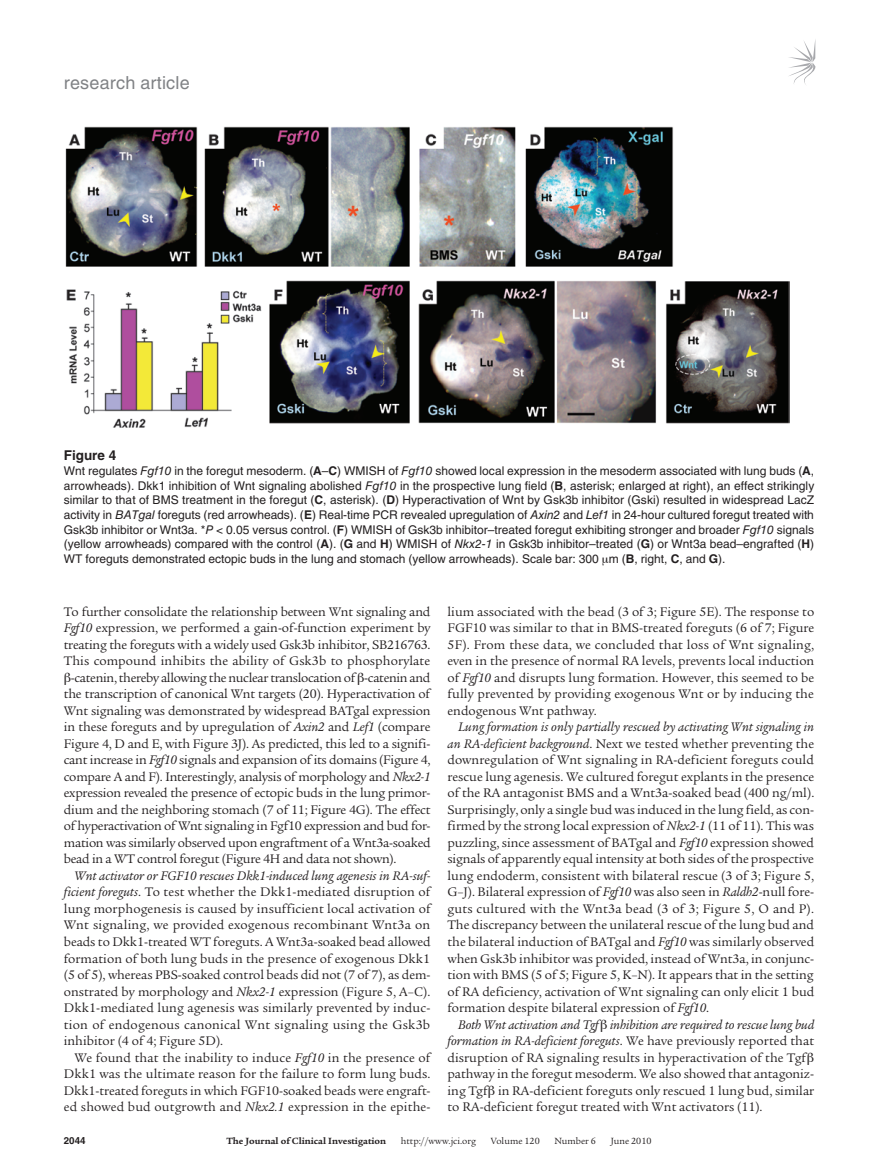
<style>
.page{position:relative;width:878px;height:1174px;background:#fff}
.page>*{position:absolute;margin:0;border:0;box-sizing:border-box;transform-origin:0 0}
.t1{font:18px "Helvetica LT Std";letter-spacing:.01em;color:#808285}
.t2{font:13.5px/16.5px "Legacy Serif Std";letter-spacing:-.01em;color:#231f20;text-align:justify}
.t3{font:700 13.5px "Helvetica LT Std";color:#231f20}
.t4{font:12px/14.7px "Helvetica LT Std";color:#231f20;text-align:justify}
.t5{font:9.75px "Legacy Serif Std";color:#231f20}
.t6{font:700 9.75px "Legacy Serif Std";color:#231f20}
.t7{font:700 9.75px "Helvetica LT Std";color:#231f20}
.s1{font-style:italic}
.s2{font-weight:700}
</style>
<div class="page">
<svg style="left:789px;top:41px;width:26px;height:44px"></svg>
<img style="left:65px;top:126px;width:724px;height:302px">
<h1 class="t1" style="left:64px;top:72px;width:127px">research article</h1>
<p class="t3" style="left:64px;top:447px;width:54px">Figure 4</p>
<p class="t4" style="left:64px;top:463px;width:752px">Wnt regulates <span class="s1">Fgf10</span> in the foregut mesoderm. (<span class="s2">A</span>–<span class="s2">C</span>) WMISH of <span class="s1">Fgf10</span> showed local expression in the mesoderm associated with lung buds (<span class="s2">A</span>, arrowheads). Dkk1 inhibition of Wnt signaling abolished <span class="s1">Fgf10</span> in the prospective lung field (<span class="s2">B</span>, asterisk; enlarged at right), an effect strikingly similar to that of BMS treatment in the foregut (<span class="s2">C</span>, asterisk). (<span class="s2">D</span>) Hyperactivation of Wnt by Gsk3b inhibitor (Gski) resulted in widespread LacZ activity in <span class="s1">BATgal</span> foreguts (red arrowheads). (<span class="s2">E</span>) Real-time PCR revealed upregulation of <span class="s1">Axin2</span> and <span class="s1">Lef1</span> in 24-hour cultured foregut treated with Gsk3b inhibitor or Wnt3a. *<span class="s1">P</span> &lt; 0.05 versus control. (<span class="s2">F</span>) WMISH of Gsk3b inhibitor–treated foregut exhibiting stronger and broader <span class="s1">Fgf10</span> signals (yellow arrowheads) compared with the control (<span class="s2">A</span>). (<span class="s2">G</span> and <span class="s2">H</span>) WMISH of <span class="s1">Nkx2-1</span> in Gsk3b inhibitor–treated (<span class="s2">G</span>) or Wnt3a bead–engrafted (<span class="s2">H</span>)<br>WT foreguts demonstrated ectopic buds in the lung and stomach (yellow arrowheads). Scale bar: 300 m (<span class="s2">B</span>, right, <span class="s2">C</span>, and <span class="s2">G</span>).</p>
<p class="t2" style="left:64px;top:603px;width:368px">To further consolidate the relationship between Wnt signaling and</p>
<p class="t2" style="left:64px;top:620px;width:368px"><span class="s1">Fgf10</span> expression, we performed a gain-of-function experiment by</p>
<p class="t2" style="left:64px;top:636px;width:368px">treating the foreguts with a widely used Gsk3b inhibitor, SB216763.</p>
<p class="t2" style="left:64px;top:653px;width:368px">This compound inhibits the ability of Gsk3b to phosphorylate</p>
<p class="t2" style="left:71px;top:669px;width:361px">-catenin, thereby allowing the nuclear translocation of -catenin and</p>
<p class="t2" style="left:64px;top:686px;width:368px">the transcription of canonical Wnt targets (20). Hyperactivation of</p>
<p class="t2" style="left:64px;top:702px;width:368px">Wnt signaling was demonstrated by widespread BATgal expression</p>
<p class="t2" style="left:64px;top:719px;width:368px">in these foreguts and by upregulation of <span class="s1">Axin2</span> and <span class="s1">Lef1</span> (compare</p>
<p class="t2" style="left:64px;top:735px;width:368px">Figure 4, D and E, with Figure 3J). As predicted, this led to a signifi-</p>
<p class="t2" style="left:64px;top:752px;width:368px">cant increase in <span class="s1">Fgf10</span> signals and expansion of its domains (Figure 4,</p>
<p class="t2" style="left:64px;top:768px;width:368px">compare A and F). Interestingly, analysis of morphology and <span class="s1">Nkx2-1</span></p>
<p class="t2" style="left:64px;top:785px;width:368px">expression revealed the presence of ectopic buds in the lung primor-</p>
<p class="t2" style="left:64px;top:801px;width:368px">dium and the neighboring stomach (7 of 11; Figure 4G). The effect</p>
<p class="t2" style="left:64px;top:818px;width:368px">of hyperactivation of Wnt signaling in Fgf10 expression and bud for-</p>
<p class="t2" style="left:64px;top:834px;width:368px">mation was similarly observed upon engraftment of a Wnt3a-soaked</p>
<p class="t2" style="left:64px;top:851px;width:334px">bead in a WT control foregut (Figure 4H and data not shown).</p>
<p class="t2" style="left:64px;top:867px;width:368px;text-indent:11px"><span class="s1">Wnt activator or FGF10 rescues Dkk1-induced lung agenesis in RA-suf&shy;ficient foreguts</span>. To test whether the Dkk1-mediated disruption of lung morphogenesis is caused by insufficient local activation of Wnt signaling, we provided exogenous recombinant Wnt3a on beads to Dkk1-treated WT foreguts. A Wnt3a-soaked bead allowed formation of both lung buds in the presence of exogenous Dkk1 (5 of 5), whereas PBS-soaked control beads did not (7 of 7), as dem&shy;onstrated by morphology and <span class="s1">Nkx2-1</span> expression (Figure 5, A–C).<br>Dkk1-mediated lung agenesis was similarly prevented by induc&shy;tion of endogenous canonical Wnt signaling using the Gsk3b inhibitor (4 of 4; Figure 5D).</p>
<p class="t2" style="left:64px;top:1049px;width:368px;text-indent:11px">We found that the inability to induce <span class="s1">Fgf10</span> in the presence of Dkk1 was the ultimate reason for the failure to form lung buds.<br>Dkk1-treated foreguts in which FGF10-soaked beads were engraft&shy;ed showed bud outgrowth and <span class="s1">Nkx2.1</span> expression in the epithe-</p>
<p class="t2" style="left:447px;top:603px;width:368px">lium associated with the bead (3 of 3; Figure 5E). The response to FGF10 was similar to that in BMS-treated foreguts (6 of 7; Figure 5F). From these data, we concluded that loss of Wnt signaling, even in the presence of normal RA levels, prevents local induction of <span class="s1">Fgf10</span> and disrupts lung formation. However, this seemed to be fully prevented by providing exogenous Wnt or by inducing the endogenous Wnt pathway.</p>
<p class="t2" style="left:447px;top:719px;width:368px;text-indent:11px"><span class="s1">Lung formation is only partially rescued by activating Wnt signaling in an RA-deficient background</span>. Next we tested whether preventing the downregulation of Wnt signaling in RA-deficient foreguts could rescue lung agenesis. We cultured foregut explants in the presence of the RA antagonist BMS and a Wnt3a-soaked bead (400 ng/ml).<br>Surprisingly, only a single bud was induced in the lung field, as con&shy;firmed by the strong local expression of <span class="s1">Nkx2-1</span> (11 of 11). This was puzzling, since assessment of BATgal and <span class="s1">Fgf10</span> expression showed signals of apparently equal intensity at both sides of the prospective lung endoderm, consistent with bilateral rescue (3 of 3; Figure 5, G–J). Bilateral expression of <span class="s1">Fgf10</span> was also seen in <span class="s1">Raldh2</span>-null fore&shy;guts cultured with the Wnt3a bead (3 of 3; Figure 5, O and P).<br>The discrepancy between the unilateral rescue of the lung bud and the bilateral induction of BATgal and <span class="s1">Fgf10</span> was similarly observed when Gsk3b inhibitor was provided, instead of Wnt3a, in conjunc&shy;tion with BMS (5 of 5; Figure 5, K–N). It appears that in the setting of RA deficiency, activation of Wnt signaling can only elicit 1 bud formation despite bilateral expression of <span class="s1">Fgf10</span>.</p>
<p class="t2" style="left:447px;top:1016px;width:368px;text-align:left;text-indent:11px"><span class="s1">Both Wnt activation and Tgf inhibition are required to rescue lung bud formation in RA-deficient foreguts</span>. We have previously reported that disruption of RA signaling results in hyperactivation of the Tgf pathway in the foregut mesoderm. We also showed that antagoniz&shy;ing Tgf in RA-deficient foreguts only rescued 1 lung bud, similar to RA-deficient foregut treated with Wnt activators (11).</p>
<p class="t7" style="left:64px;top:1134px;width:23px">2044</p>
<p class="t6" style="left:226px;top:1135px;width:161px">The Journal of Clinical Investigation</p>
<p class="t5" style="left:401px;top:1135px;width:77px">http://www.jci.org</p>
<p class="t5" style="left:490px;top:1135px;width:50px">Volume 120</p>
<p class="t5" style="left:554px;top:1135px;width:43px">Number 6</p>
<p class="t5" style="left:610px;top:1135px;width:42px">June 2010</p>
</div>
